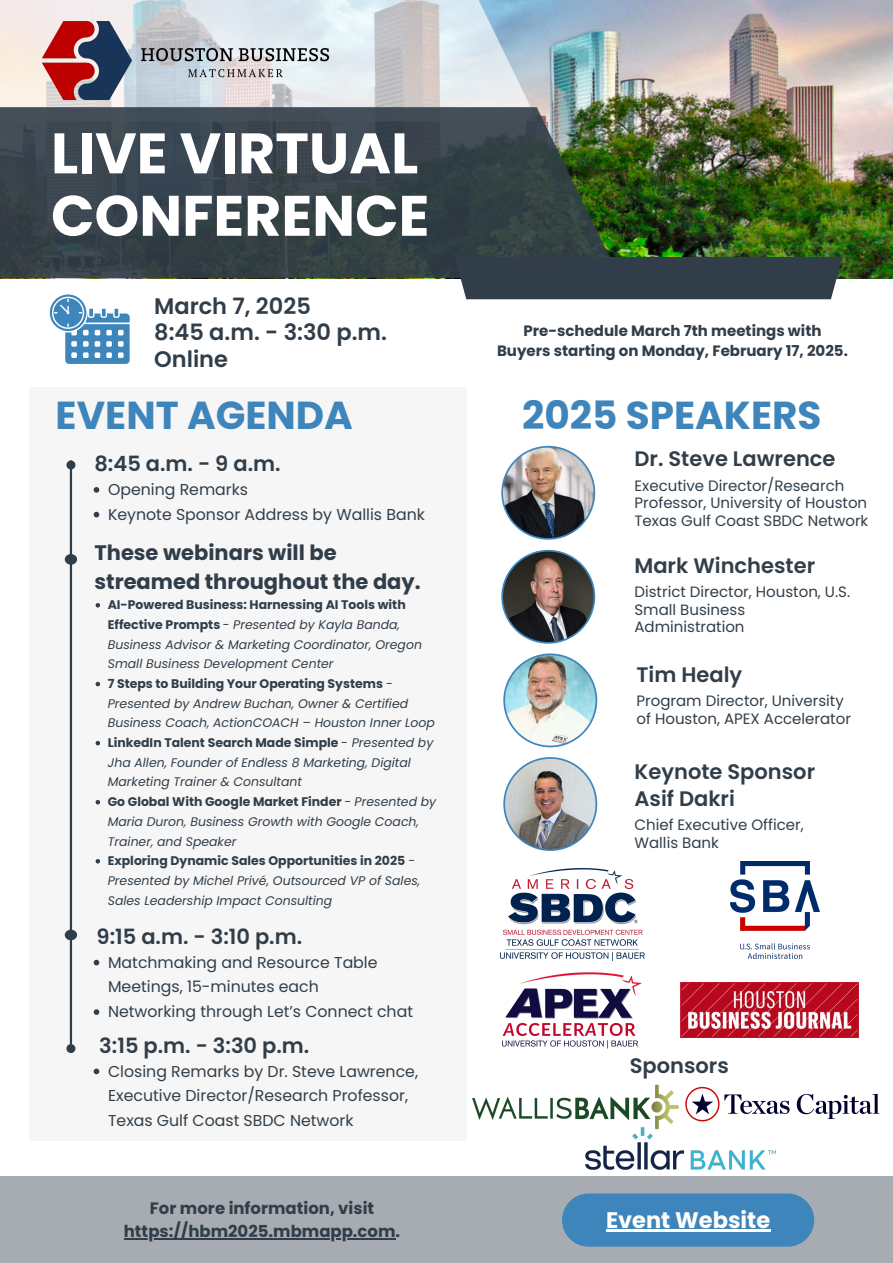
<style>
.page{position:relative;width:893px;height:1263px;background:#fff}
.page>*{position:absolute;margin:0;border:0;box-sizing:border-box;transform-origin:0 0}
.t1{font:700 57px/62.4px "Poppins";color:#fff}
.t2{font:700 39px "Poppins";color:#3e85bc}
.t3{font:600 22.5px/26.4px "Poppins";color:#313e49}
.t4{font:700 22.5px "Poppins";color:#fff}
.t5{font:600 21px "Poppins";color:#313e49}
.t6{font:700 21px/29.2px "Poppins";color:#313e49}
.t7{font:700 16.5px "Poppins";color:#313e49}
.t8{font:15.75px/24.8px "Poppins";color:#313e49}
.t9{font:15px/17.4px "Poppins";color:#313e49}
.t10{font:700 15px/20.9px "Poppins";color:#313e49;text-align:center}
.t11{font:italic 12.45px/19.6px "Poppins";color:#313e49}
.s1{font-weight:700;font-style:normal}
.s2{font-style:normal}
</style>
<div class="page">
<img style="left:538px;top:0;width:355px;height:278px">
<div style="left:455px;top:257px;width:387px;height:42px;background:#313e49"></div>
<div style="left:29px;top:387px;width:438px;height:754px;background:#f6f6f6"></div>
<svg style="left:0;top:0;width:538px;height:107px;background:#d5dce0"></svg>
<svg style="left:0;top:107px;width:620px;height:171px;background:#384649"></svg>
<div style="left:0;top:1176px;width:893px;height:87px;background:#a6acb1"></div>
<div style="left:562px;top:1193px;width:252px;height:53px;background:#3e85bc;border-radius:27px"></div>
<hr style="left:606px;top:1229px;width:164px;height:3px;background:#fff">
<svg style="left:49px;top:294px;width:81px;height:70px"></svg>
<hr style="left:70px;top:469px;width:2px;height:575px;background:#313e49">
<div style="left:68px;top:1045px;width:6px;height:7px;background:#313e49;border-radius:50%"></div>
<div style="left:66px;top:1044px;width:9px;height:9px;border:2px solid #313e49;border-radius:50%"></div>
<div style="left:66px;top:460px;width:9px;height:9px;border:2px solid #313e49;border-radius:50%"></div>
<div style="left:65px;top:930px;width:12px;height:10px;background:#313e49;border-radius:50%"></div>
<img style="left:501px;top:446px;width:94px;height:94px">
<svg style="left:501px;top:550px;width:94px;height:94px"></svg>
<img style="left:503px;top:757px;width:94px;height:94px">
<img style="left:29px;top:16px;width:312px;height:89px">
<div style="left:65px;top:554px;width:12px;height:11px;background:#313e49;border-radius:50%"></div>
<img style="left:503px;top:653px;width:94px;height:94px">
<img style="left:500px;top:868px;width:144px;height:93px">
<img style="left:730px;top:862px;width:89px;height:97px">
<img style="left:502px;top:972px;width:140px;height:77px">
<img style="left:690px;top:1086px;width:190px;height:36px">
<img style="left:585px;top:1139px;width:190px;height:30px">
<img style="left:680px;top:982px;width:178px;height:56px">
<img style="left:472px;top:1084px;width:218px;height:55px">
<svg style="left:94px;top:487px;width:5px;height:6px"></svg>
<svg style="left:94px;top:512px;width:5px;height:5px"></svg>
<svg style="left:94px;top:960px;width:5px;height:5px"></svg>
<svg style="left:94px;top:1009px;width:5px;height:6px"></svg>
<svg style="left:94px;top:1068px;width:5px;height:6px"></svg>
<hr style="left:124px;top:1238px;width:271px;height:1px;background:#313e49">
<svg style="left:96px;top:603px;width:4px;height:4px"></svg>
<svg style="left:96px;top:682px;width:4px;height:4px"></svg>
<svg style="left:96px;top:741px;width:4px;height:4px"></svg>
<svg style="left:96px;top:800px;width:4px;height:4px"></svg>
<svg style="left:96px;top:859px;width:4px;height:4px"></svg>
<h2 class="t1" style="left:51px;top:122px;width:380px">LIVE VIRTUAL<br>CONFERENCE</h2>
<h4 class="t3" style="left:154px;top:293px;width:234px">March 7, 2025<br>8:45 a.m. - 3:30 p.m.<br>Online</h4>
<p class="t2" style="left:56px;top:388px;width:299px">EVENT AGENDA</p>
<h3 class="t5" style="left:94px;top:449px;width:188px">8:45 a.m. - 9 a.m.</h3>
<p class="t8" style="left:108px;top:477px;width:142px">Opening Remarks</p>
<p class="t8" style="left:108px;top:502px;width:318px">Keynote Sponsor Address by Wallis Bank</p>
<h3 class="t6" style="left:94px;top:538px;width:328px">These webinars will be streamed throughout the day.</h3>
<h5 class="t11" style="left:108px;top:595px;width:316px"><span class="s1">AI-Powered Business: Harnessing AI Tools with Effective Prompts</span> <span class="s2">-</span> Presented by Kayla Banda, Business Advisor &amp; Marketing Coordinator, Oregon Small Business Development Center</h5>
<p class="t11" style="left:108px;top:674px;width:328px"><span class="s1">7 Steps to Building Your Operating Systems</span> <span class="s2">-<br></span>Presented by Andrew Buchan, Owner &amp; Certified<br>Business Coach, ActionCOACH – Houston Inner Loop</p>
<h3 class="t11" style="left:108px;top:733px;width:327px"><span class="s1">LinkedIn Talent Search Made Simple</span> <span class="s2">-</span> Presented by<br>Jha Allen, Founder of Endless 8 Marketing, Digital<br>Marketing Trainer &amp; Consultant</h3>
<h5 class="t11" style="left:108px;top:792px;width:330px"><span class="s1">Go Global With Google Market Finder</span> <span class="s2">-</span> Presented by<br>Maria Duron, Business Growth with Google Coach,<br>Trainer, and Speaker</h5>
<p class="t11" style="left:108px;top:851px;width:314px"><span class="s1">Exploring Dynamic Sales Opportunities in 2025</span> <span class="s2">-<br></span>Presented by Michel Privé, Outsourced VP of Sales,<br>Sales Leadership Impact Consulting</p>
<h3 class="t5" style="left:97px;top:922px;width:207px">9:15 a.m. - 3:10 p.m.</h3>
<p class="t8" style="left:108px;top:950px;width:271px">Matchmaking and Resource Table<br>Meetings, 15-minutes each</p>
<p class="t8" style="left:108px;top:999px;width:306px">Networking through Let’s Connect chat</p>
<p class="t5" style="left:99px;top:1031px;width:212px">3:15 p.m. - 3:30 p.m.</p>
<p class="t8" style="left:108px;top:1058px;width:311px">Closing Remarks by Dr. Steve Lawrence,<br>Executive Director/Research Professor,<br>Texas Gulf Coast SBDC Network</p>
<p class="t7" style="left:150px;top:1196px;width:226px">For more information, visit</p>
<h3 class="t7" style="left:124px;top:1219px;width:278px">https://hbm2025.mbmapp.com.</h3>
<p class="t10" style="left:497px;top:320px;width:352px">Pre-schedule March 7th meetings with<br>Buyers starting on Monday, February 17, 2025.</p>
<h5 class="t2" style="left:522px;top:388px;width:301px">2025 SPEAKERS</h5>
<p class="t5" style="left:634px;top:444px;width:202px">Dr. Steve Lawrence</p>
<h3 class="t9" style="left:634px;top:477px;width:235px">Executive Director/Research<br>Professor, University of Houston<br>Texas Gulf Coast SBDC Network</h3>
<p class="t5" style="left:634px;top:551px;width:182px">Mark Winchester</p>
<h2 class="t9" style="left:634px;top:583px;width:217px">District Director, Houston, U.S.<br>Small Business<br>Administration</h2>
<h3 class="t5" style="left:636px;top:659px;width:107px">Tim Healy</h3>
<h3 class="t9" style="left:636px;top:692px;width:216px">Program Director, University of Houston, APEX Accelerator</h3>
<p class="t5" style="left:634px;top:757px;width:182px">Keynote Sponsor</p>
<p class="t5" style="left:634px;top:784px;width:102px">Asif Dakri</p>
<h3 class="t9" style="left:634px;top:816px;width:171px">Chief Executive Officer,<br>Wallis Bank</h3>
<h5 class="t5" style="left:630px;top:1051px;width:101px">Sponsors</h5>
<p class="t4" style="left:606px;top:1204px;width:166px">Event Website</p>
</div>
